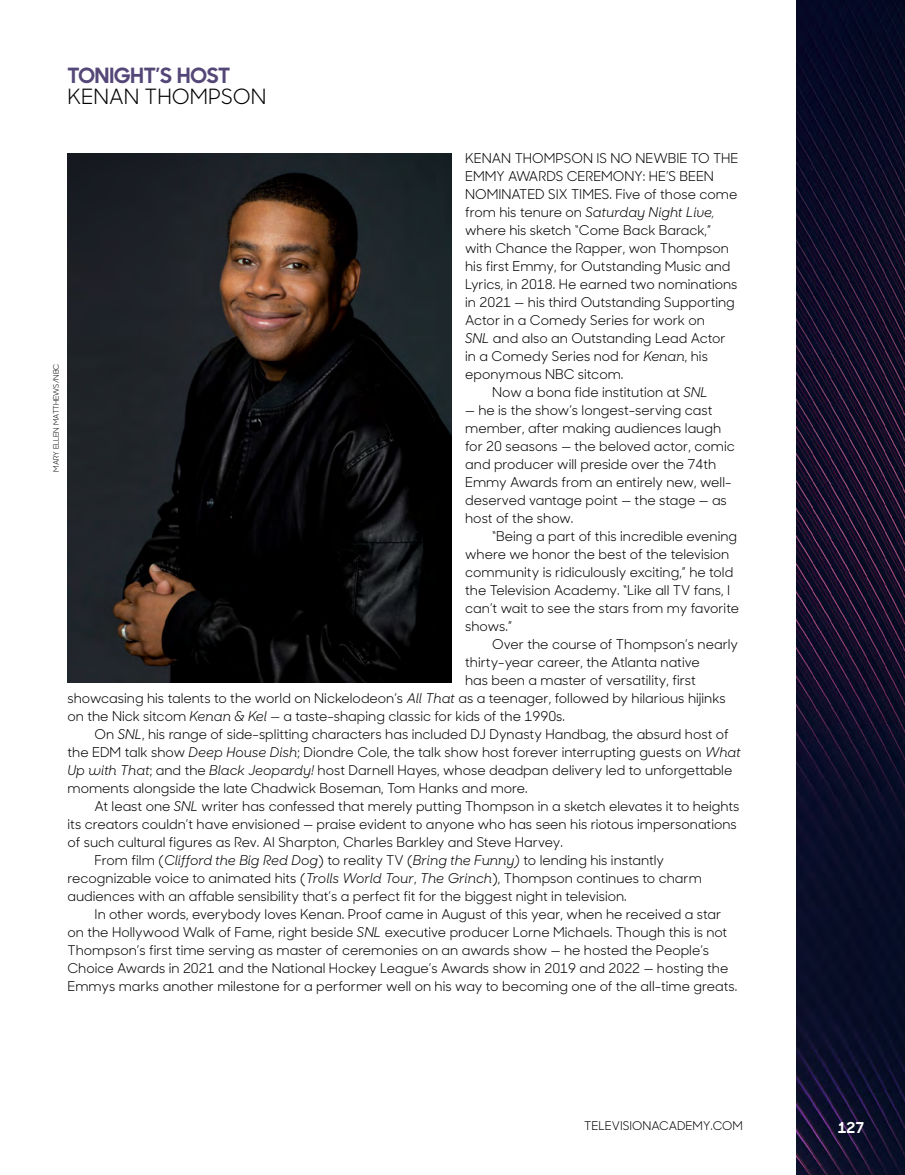
<style>
.page{position:relative;width:905px;height:1175px;background:#fff}
.page>*{position:absolute;margin:0;border:0;box-sizing:border-box;transform-origin:0 0}
.t1{font:700 21px "Sharp Sans No 1";color:#544777}
.t2{font:21px "Sharp Sans No 1";color:#000}
.t3{font:700 15px "Sharp Sans No 1";color:#fff}
.t4{font:13.5px/18px "Sharp Sans No 1";color:#000}
.t5{font:italic 13.5px "Sharp Sans No 1";color:#000}
.t6{font:12px "Sharp Sans No 1";color:#000}
.t7{font:7.5px "Sharp Sans No 1";color:#000}
.s1{font-style:normal}
.s2{font-style:italic}
</style>
<div class="page">
<img style="left:796px;top:0;width:108px;height:1174px">
<img style="left:68px;top:153px;width:383px;height:529px">
<h1 class="t1" style="left:68px;top:60px;width:164px">TONIGHT’S HOST</h1>
<h1 class="t2" style="left:68px;top:82px;width:200px">KENAN THOMPSON</h1>
<p class="t7" style="left:51px;top:472px;width:109px;rotate:-90deg">MARY ELLEN MATTHEWS/NBC</p>
<p class="t4" style="left:465px;top:149px;width:275px">KENAN THOMPSON IS NO NEWBIE TO THE</p>
<p class="t4" style="left:465px;top:167px;width:250px">EMMY AWARDS CEREMONY: HE’S BEEN</p>
<p class="t4" style="left:465px;top:185px;width:274px">NOMINATED SIX TIMES. Five of those come</p>
<p class="t5" style="left:465px;top:202px;width:251px"><span class="s1">from his tenure on</span> Saturday Night Live,</p>
<p class="t4" style="left:465px;top:221px;width:247px">where his sketch “Come Back Barack,”</p>
<p class="t4" style="left:465px;top:239px;width:265px">with Chance the Rapper, won Thompson</p>
<p class="t4" style="left:465px;top:257px;width:267px">his first Emmy, for Outstanding Music and</p>
<p class="t4" style="left:465px;top:275px;width:274px">Lyrics, in 2018. He earned two nominations</p>
<p class="t4" style="left:465px;top:293px;width:271px">in 2021 — his third Outstanding Supporting</p>
<p class="t4" style="left:465px;top:311px;width:241px">Actor in a Comedy Series for work on</p>
<p class="t4" style="left:465px;top:329px;width:262px"><span class="s2">SNL</span> and also an Outstanding Lead Actor</p>
<p class="t4" style="left:465px;top:347px;width:244px">in a Comedy Series nod for <span class="s2">Kenan</span>, his</p>
<p class="t4" style="left:465px;top:365px;width:160px">eponymous NBC sitcom.</p>
<p class="t4" style="left:492px;top:383px;width:217px">Now a bona fide institution at <span class="s2">SNL</span></p>
<p class="t4" style="left:465px;top:401px;width:271px">— he is the show’s longest-serving cast member, after making audiences laugh for 20 seasons — the beloved actor, comic and producer will preside over the 74th Emmy Awards from an entirely new, well&shy;deserved vantage point — the stage — as host of the show.</p>
<p class="t4" style="left:465px;top:527px;width:275px;text-indent:27px">“Being a part of this incredible evening where we honor the best of the television community is ridiculously exciting,” he told the Television Academy. “Like all TV fans, I can’t wait to see the stars from my favorite shows.”</p>
<p class="t4" style="left:492px;top:635px;width:247px">Over the course of Thompson’s nearly</p>
<p class="t4" style="left:465px;top:653px;width:236px">thirty-year career, the Atlanta native</p>
<p class="t4" style="left:465px;top:671px;width:232px">has been a master of versatility, first</p>
<p class="t4" style="left:68px;top:689px;width:659px">showcasing his talents to the world on Nickelodeon’s <span class="s2">All That</span> as a teenager, followed by hilarious hijinks</p>
<p class="t4" style="left:68px;top:707px;width:499px">on the Nick sitcom <span class="s2">Kenan &amp; Kel —</span> a taste-shaping classic for kids of the 1990s.</p>
<p class="t4" style="left:95px;top:725px;width:635px">On <span class="s2">SNL</span>, his range of side-splitting characters has included DJ Dynasty Handbag, the absurd host of</p>
<p class="t4" style="left:68px;top:743px;width:675px">the EDM talk show <span class="s2">Deep House Dish</span>; Diondre Cole, the talk show host forever interrupting guests on <span class="s2">What</span></p>
<p class="t4" style="left:68px;top:761px;width:666px"><span class="s2">Up with That</span>; and the <span class="s2">Black Jeopardy!</span> host Darnell Hayes, whose deadpan delivery led to unforgettable</p>
<p class="t4" style="left:68px;top:779px;width:461px">moments alongside the late Chadwick Boseman, Tom Hanks and more.</p>
<p class="t4" style="left:95px;top:797px;width:646px">At least one <span class="s2">SNL</span> writer has confessed that merely putting Thompson in a sketch elevates it to heights</p>
<p class="t4" style="left:68px;top:815px;width:670px">its creators couldn’t have envisioned — praise evident to anyone who has seen his riotous impersonations</p>
<p class="t4" style="left:68px;top:833px;width:497px">of such cultural figures as Rev. Al Sharpton, Charles Barkley and Steve Harvey.</p>
<p class="t4" style="left:95px;top:851px;width:571px">From film (<span class="s2">Clifford the Big Red Dog</span>) to reality TV (<span class="s2">Bring the Funny)</span> to lending his instantly</p>
<p class="t4" style="left:68px;top:869px;width:636px">recognizable voice to animated hits (<span class="s2">Trolls World Tour</span>, <span class="s2">The Grinch</span>), Thompson continues to charm</p>
<p class="t4" style="left:68px;top:887px;width:560px">audiences with an affable sensibility that’s a perfect fit for the biggest night in television.</p>
<p class="t4" style="left:95px;top:905px;width:628px">In other words, everybody loves Kenan. Proof came in August of this year, when he received a star</p>
<p class="t4" style="left:68px;top:923px;width:661px">on the Hollywood Walk of Fame, right beside <span class="s2">SNL</span> executive producer Lorne Michaels. Though this is not</p>
<p class="t4" style="left:68px;top:941px;width:643px">Thompson’s first time serving as master of ceremonies on an awards show — he hosted the People’s</p>
<p class="t4" style="left:68px;top:958px;width:662px">Choice Awards in 2021 and the National Hockey League’s Awards show in 2019 and 2022 — hosting the</p>
<p class="t4" style="left:68px;top:976px;width:671px">Emmys marks another milestone for a performer well on his way to becoming one of the all-time greats.</p>
<p class="t6" style="left:584px;top:1117px;width:160px">TELEVISIONACADEMY.COM</p>
<p class="t3" style="left:837px;top:1115px;width:28px">127</p>
</div>
